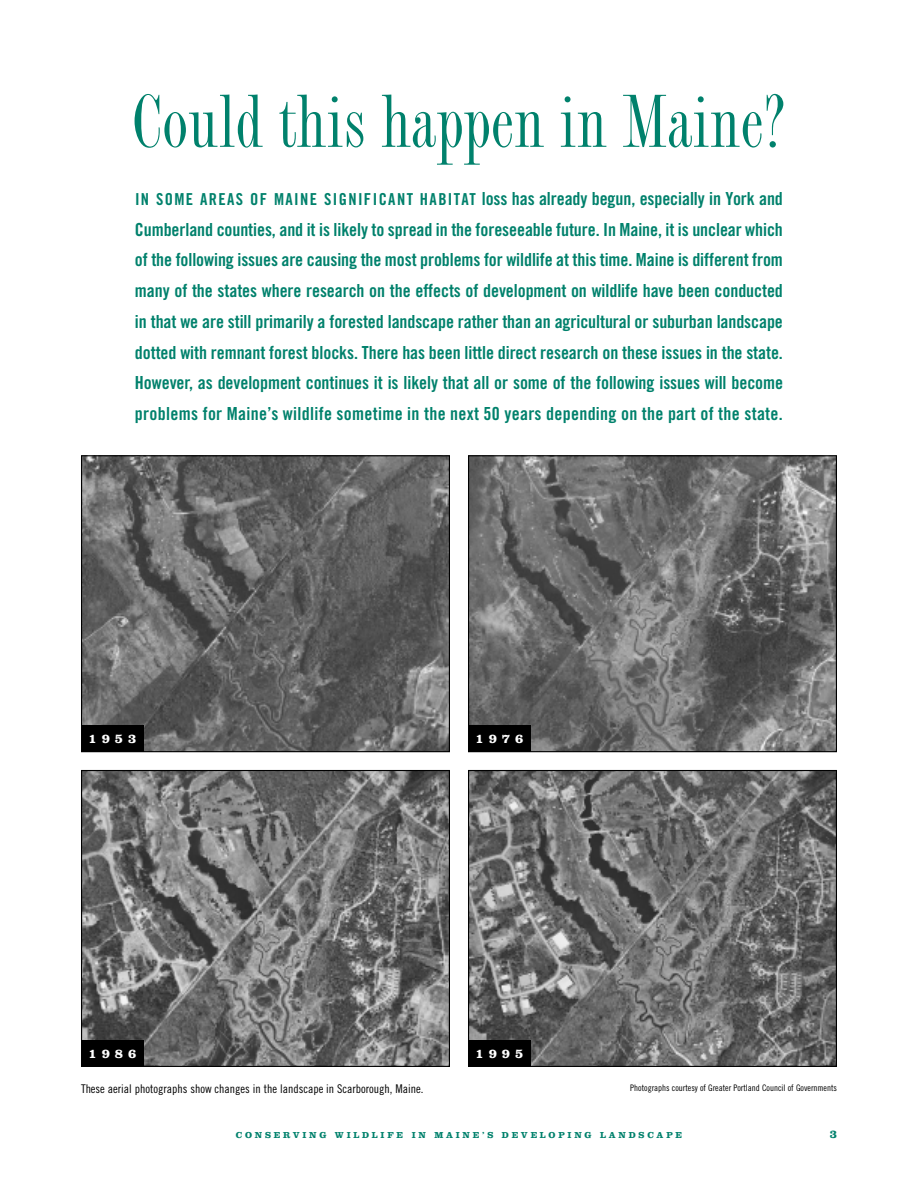
<style>
.page{position:relative;width:918px;height:1188px;background:#fff}
.page>*{position:absolute;margin:0;border:0;box-sizing:border-box;transform-origin:0 0}
.t1{font:78px "Fashion Compressed Plain";color:#00816c}
.t2{font:18px/30.8px "Trade Gothic Bold Cond Twenty";letter-spacing:.02em;color:#00816c;text-align:justify}
.t3{font:700 13.5px "Clarendon";letter-spacing:.365em;color:#fff}
.t4{font:12px "Trade Gothic Cond Eighteen";color:#000}
.t5{font:700 12px "Clarendon";color:#00816c}
.t6{font:9px "Trade Gothic Cond Eighteen";color:#000}
.t7{font:700 9px "Clarendon";letter-spacing:.305em;color:#00816c}
.s1{font-size:16.5px}
</style>
<div class="page">
<img style="left:83px;top:457px;width:365px;height:293px">
<div style="left:81px;top:455px;width:369px;height:297px;border:1px solid #000"></div>
<img style="left:470px;top:457px;width:365px;height:293px">
<div style="left:468px;top:455px;width:369px;height:297px;border:1px solid #000"></div>
<img style="left:83px;top:772px;width:365px;height:293px">
<div style="left:81px;top:770px;width:369px;height:297px;border:1px solid #000"></div>
<img style="left:470px;top:772px;width:365px;height:293px">
<div style="left:468px;top:770px;width:369px;height:297px;border:1px solid #000"></div>
<div style="left:81px;top:725px;width:63px;height:27px;background:#000"></div>
<div style="left:81px;top:1040px;width:63px;height:27px;background:#000"></div>
<div style="left:468px;top:725px;width:63px;height:27px;background:#000"></div>
<div style="left:468px;top:1040px;width:63px;height:27px;background:#000"></div>
<h1 class="t1" style="left:132px;top:91px;width:656px">Could this happen in Maine?</h1>
<p class="t2" style="left:135px;top:185px;width:650px"><span class="s1">IN SOME AREAS OF MAINE SIGNIFICANT HABITAT</span> loss has already begun, especially in York and Cumberland counties, and it is likely to spread in the foreseeable future. In Maine, it is unclear which of the following issues are causing the most problems for wildlife at this time. Maine is different from many of the states where research on the effects of development on wildlife have been conducted in that we are still primarily a forested landscape rather than an agricultural or suburban landscape dotted with remnant forest blocks. There has been little direct research on these issues in the state.<br>However, as development continues it is likely that all or some of the following issues will become problems for Maine’s wildlife sometime in the next 50 years depending on the part of the state.</p>
<p class="t3" style="left:89px;top:734px;width:49px">1953</p>
<p class="t3" style="left:89px;top:1048px;width:49px">1986</p>
<p class="t3" style="left:476px;top:734px;width:49px">1976</p>
<p class="t3" style="left:476px;top:1048px;width:49px">1995</p>
<p class="t4" style="left:81px;top:1085px;width:344px">These aerial photographs show changes in the landscape in Scarborough, Maine.</p>
<p class="t6" style="left:630px;top:1085px;width:208px">Photographs courtesy of Greater Portland Council of Governments</p>
<p class="t7" style="left:236px;top:1131px;width:448px">CONSERVING WILDLIFE IN MAINE’S DEVELOPING LANDSCAPE</p>
<p class="t5" style="left:830px;top:1129px;width:9px">3</p>
</div>
